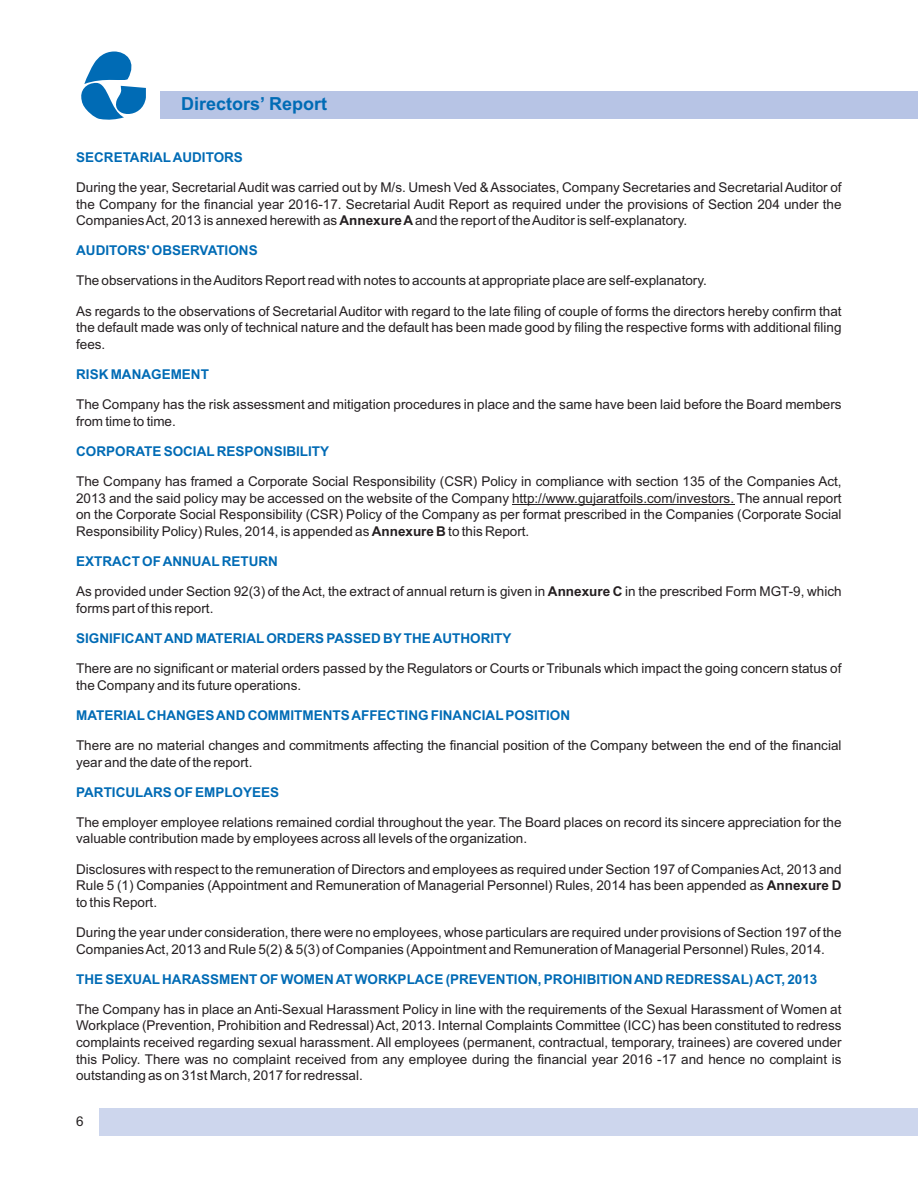
<style>
.page{position:relative;width:918px;height:1188px;background:#fff}
.page>*{position:absolute;margin:0;border:0;box-sizing:border-box;transform-origin:0 0}
.t1{font:700 18px "Arial";color:#006bb5}
.t2{font:13.5px/16.6px "Arial";color:#241f21;text-align:justify}
.t3{font:13.5px/16.6px "Arial";color:#231f20}
.t4{font:700 13.5px "Arial";color:#006bb5}
.s1{font-weight:700}
</style>
<div class="page">
<div style="left:160px;top:91px;width:758px;height:28px;background:#b7c4e5"></div>
<div style="left:99px;top:1109px;width:819px;height:27px;background:#cdd6ed"></div>
<svg style="left:81px;top:51px;width:65px;height:69px"></svg>
<hr style="left:512px;top:504px;width:222px;height:1px;background:#241f21">
<h1 class="t1" style="left:181px;top:97px;width:148px">Directors’ Report</h1>
<p class="t4" style="left:76px;top:152px;width:168px">SECRETARIAL AUDITORS</p>
<p class="t2" style="left:76px;top:180px;width:767px">During the year, Secretarial Audit was carried out by M/s. Umesh Ved &amp; Associates, Company Secretaries and Secretarial Auditor of the Company for the financial year 2016-17. Secretarial Audit Report as required under the provisions of Section 204 under the Companies Act, 2013 is annexed herewith as <span class="s1">Annexure A</span> and the report of the Auditor is self-explanatory.</p>
<p class="t4" style="left:76px;top:245px;width:183px">AUDITORS' OBSERVATIONS</p>
<p class="t3" style="left:76px;top:274px;width:632px">The observations in the Auditors Report read with notes to accounts at appropriate place are self-explanatory.</p>
<p class="t2" style="left:76px;top:304px;width:767px">As regards to the observations of Secretarial Auditor with regard to the late filing of couple of forms the directors hereby confirm that the default made was only of technical nature and the default has been made good by filing the respective forms with additional filing fees.</p>
<p class="t4" style="left:76px;top:369px;width:134px">RISK MANAGEMENT</p>
<p class="t2" style="left:76px;top:397px;width:767px">The Company has the risk assessment and mitigation procedures in place and the same have been laid before the Board members from time to time.</p>
<p class="t4" style="left:76px;top:446px;width:255px">CORPORATE SOCIAL RESPONSIBILITY</p>
<p class="t2" style="left:76px;top:474px;width:767px">The Company has framed a Corporate Social Responsibility (CSR) Policy in compliance with section 135 of the Companies Act, 2013 and the said policy may be accessed on the website of the Company http://www.gujaratfoils.com/investors. The annual report on the Corporate Social Responsibility (CSR) Policy of the Company as per format prescribed in the Companies (Corporate Social Responsibility Policy) Rules, 2014, is appended as <span class="s1">Annexure B</span> to this Report.</p>
<p class="t4" style="left:76px;top:556px;width:203px">EXTRACT OF ANNUAL RETURN</p>
<p class="t2" style="left:76px;top:584px;width:767px">As provided under Section 92(3) of the Act, the extract of annual return is given in <span class="s1">Annexure C</span> in the prescribed Form MGT-9, which forms part of this report.</p>
<p class="t4" style="left:76px;top:633px;width:437px">SIGNIFICANT AND MATERIAL ORDERS PASSED BY THE AUTHORITY</p>
<p class="t3" style="left:76px;top:661px;width:767px">There are no significant or material orders passed by the Regulators or Courts or Tribunals which impact the going concern status of the Company and its future operations.</p>
<p class="t4" style="left:76px;top:710px;width:495px">MATERIAL CHANGES AND COMMITMENTS AFFECTING FINANCIAL POSITION</p>
<p class="t3" style="left:76px;top:738px;width:767px">There are no material changes and commitments affecting the financial position of the Company between the end of the financial year and the date of the report.</p>
<p class="t4" style="left:76px;top:787px;width:205px">PARTICULARS OF EMPLOYEES</p>
<p class="t2" style="left:76px;top:815px;width:767px">The employer employee relations remained cordial throughout the year. The Board places on record its sincere appreciation for the valuable contribution made by employees across all levels of the organization.</p>
<p class="t2" style="left:76px;top:862px;width:767px">Disclosures with respect to the remuneration of Directors and employees as required under Section 197 of Companies Act, 2013 and Rule 5 (1) Companies (Appointment and Remuneration of Managerial Personnel) Rules, 2014 has been appended as <span class="s1">Annexure D </span>to this Report.</p>
<p class="t2" style="left:76px;top:925px;width:767px">During the year under consideration, there were no employees, whose particulars are required under provisions of Section 197 of the<br>Companies Act, 2013 and Rule 5(2) &amp; 5(3) of Companies (Appointment and Remuneration of Managerial Personnel) Rules, 2014.</p>
<p class="t4" style="left:76px;top:974px;width:743px">THE SEXUAL HARASSMENT OF WOMEN AT WORKPLACE (PREVENTION, PROHIBITION AND REDRESSAL) ACT, 2013</p>
<p class="t2" style="left:76px;top:1002px;width:767px">The Company has in place an Anti-Sexual Harassment Policy in line with the requirements of the Sexual Harassment of Women at Workplace (Prevention, Prohibition and Redressal) Act, 2013. Internal Complaints Committee (ICC) has been constituted to redress complaints received regarding sexual harassment. All employees (permanent, contractual, temporary, trainees) are covered under this Policy. There was no complaint received from any employee during the financial year 2016 -17 and hence no complaint is outstanding as on 31st March, 2017 for redressal.</p>
<p class="t3" style="left:76px;top:1114px;width:9px">6</p>
</div>
